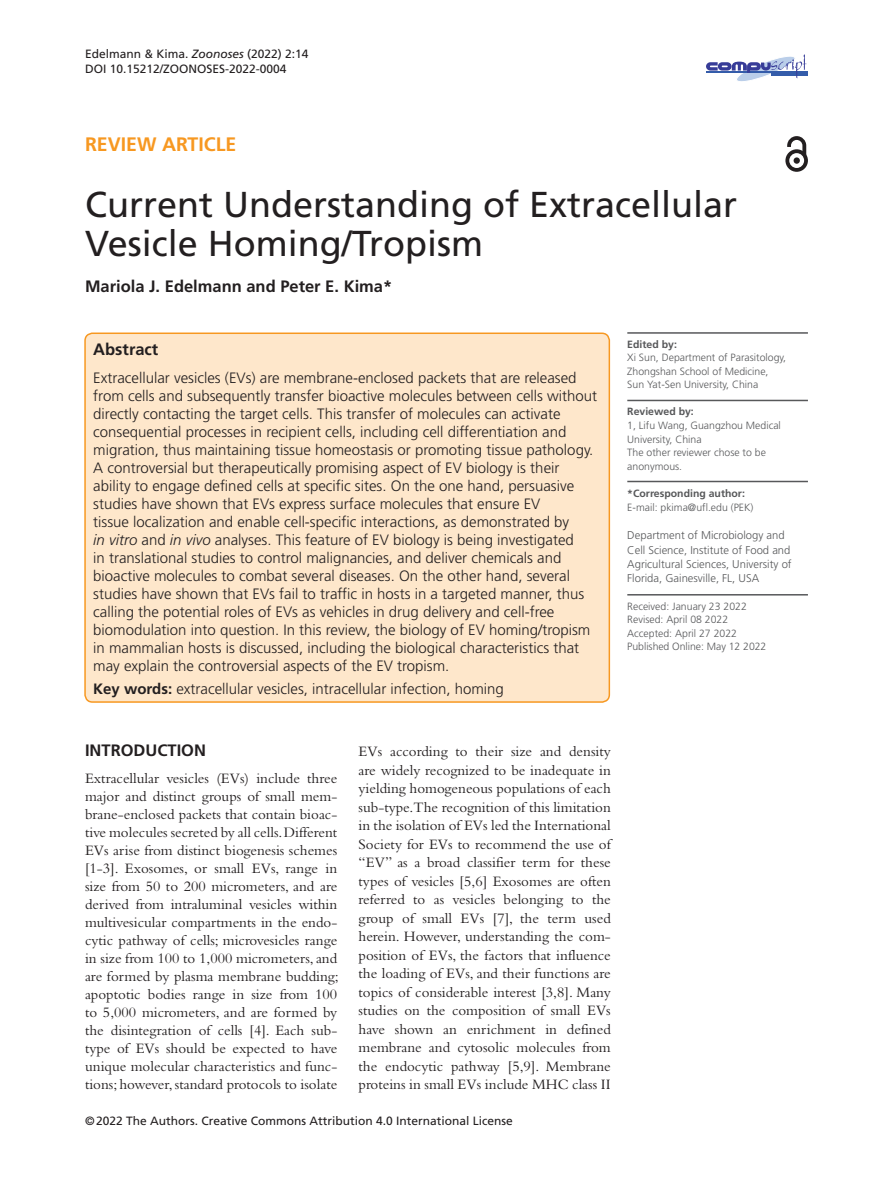
<style>
.page{position:relative;width:893px;height:1191px;background:#fff}
.page>*{position:absolute;margin:0;border:0;box-sizing:border-box;transform-origin:0 0}
.t1{font:36px/39px "Frutiger";color:#231f20}
.t2{font:700 19.5px "Frutiger";color:#f79821}
.t3{font:700 16.5px "Frutiger";color:#231f20}
.t4{font:15px/18.5px "Bembo";color:#231f20;text-align:justify}
.t5{font:300 15px/18px "Frutiger";color:#231f20}
.t6{font:12px/15px "Frutiger";color:#231f20}
.t7{font:300 11.25px/14.2px "Frutiger";color:#57585a}
.t8{font:300 10.5px/13.5px "Frutiger";color:#57585a}
.t9{font:700 10.5px "Frutiger";color:#57585a}
.s1{font-style:italic}
.s2{font-weight:700}
</style>
<div class="page">
<hr style="left:771px;top:71px;width:37px;height:4px;background:#345caa">
<svg style="left:706px;top:54px;width:101px;height:28px"></svg>
<svg style="left:785px;top:136px;width:23px;height:36px"></svg>
<hr style="left:627px;top:332px;width:181px;height:2px;background:#57585a">
<hr style="left:627px;top:400px;width:181px;height:1px;background:#57585a">
<hr style="left:627px;top:481px;width:181px;height:1px;background:#57585a">
<hr style="left:627px;top:594px;width:181px;height:1px;background:#57585a">
<div style="left:85px;top:333px;width:524px;height:369px;background:#fee7cb;border-radius:8px"></div>
<div style="left:84px;top:332px;width:526px;height:371px;border:2px solid #f79821;border-radius:8px"></div>
<p class="t6" style="left:85px;top:46px;width:225px">Edelmann &amp; Kima. <span class="s1">Zoonoses</span> (2022) 2:14<br>DOI 10.15212/ZOONOSES-2022-0004</p>
<h2 class="t2" style="left:85px;top:132px;width:153px">REVIEW ARTICLE</h2>
<h1 class="t1" style="left:85px;top:185px;width:654px">Current Understanding of Extracellular<br>Vesicle Homing/Tropism</h1>
<p class="t3" style="left:85px;top:277px;width:309px">Mariola J. Edelmann and Peter E. Kima*</p>
<p class="t3" style="left:93px;top:340px;width:67px">Abstract</p>
<p class="t5" style="left:93px;top:369px;width:505px">Extracellular vesicles (EVs) are membrane-enclosed packets that are released from cells and subsequently transfer bioactive molecules between cells without directly contacting the target cells. This transfer of molecules can activate consequential processes in recipient cells, including cell differentiation and migration, thus maintaining tissue homeostasis or promoting tissue pathology.<br>A controversial but therapeutically promising aspect of EV biology is their ability to engage defined cells at specific sites. On the one hand, persuasive studies have shown that EVs express surface molecules that ensure EV<br>tissue localization and enable cell-specific interactions, as demonstrated by<br><span class="s1">in vitro</span> and <span class="s1">in vivo</span> analyses. This feature of EV biology is being investigated<br>in translational studies to control malignancies, and deliver chemicals and bioactive molecules to combat several diseases. On the other hand, several studies have shown that EVs fail to traffic in hosts in a targeted manner, thus calling the potential roles of EVs as vehicles in drug delivery and cell-free biomodulation into question. In this review, the biology of EV homing/tropism in mammalian hosts is discussed, including the biological characteristics that may explain the controversial aspects of the EV tropism.</p>
<p class="t5" style="left:93px;top:680px;width:412px"><span class="s2">Key words:</span> extracellular vesicles, intracellular infection, homing</p>
<p class="t9" style="left:627px;top:338px;width:51px">Edited by:</p>
<p class="t8" style="left:627px;top:351px;width:160px">Xi Sun, Department of Parasitology,<br>Zhongshan School of Medicine,<br>Sun Yat-Sen University, China</p>
<p class="t9" style="left:627px;top:406px;width:68px">Reviewed by:</p>
<p class="t8" style="left:627px;top:419px;width:155px">1, Lifu Wang, Guangzhou Medical<br>University, China<br>The other reviewer chose to be anonymous.</p>
<p class="t9" style="left:627px;top:487px;width:119px">*Corresponding author:</p>
<p class="t8" style="left:627px;top:500px;width:128px">E-mail: pkima@ufl.edu (PEK)</p>
<p class="t7" style="left:627px;top:528px;width:166px">Department of Microbiology and Cell Science, Institute of Food and Agricultural Sciences, University of Florida, Gainesville, FL, USA</p>
<p class="t8" style="left:627px;top:599px;width:141px">Received: January 23 2022<br>Revised: April 08 2022<br>Accepted: April 27 2022<br>Published Online: May 12 2022</p>
<p class="t3" style="left:85px;top:741px;width:123px">INTRODUCTION</p>
<p class="t4" style="left:85px;top:769px;width:255px;line-height:18px">Extracellular vesicles (EVs) include three major and distinct groups of small mem&shy;brane-enclosed packets that contain bioac&shy;tive molecules secreted by all cells. Different EVs arise from distinct biogenesis schemes [1-3]. Exosomes, or small EVs, range in size from 50 to 200 micrometers, and are derived from intraluminal vesicles within multivesicular compartments in the endo&shy;cytic pathway of cells; microvesicles range in size from 100 to 1,000 micrometers, and are formed by plasma membrane budding; apoptotic bodies range in size from 100 to 5,000 micrometers, and are formed by the disintegration of cells [4]. Each sub&shy;type of EVs should be expected to have unique molecular characteristics and func&shy;tions; however, standard protocols to isolate</p>
<p class="t4" style="left:359px;top:742px;width:254px">EVs according to their size and density are widely recognized to be inadequate in yielding homogeneous populations of each sub-type.The recognition of this limitation in the isolation of EVs led the International Society for EVs to recommend the use of “EV” as a broad classifier term for these types of vesicles [5,6] Exosomes are often referred to as vesicles belonging to the group of small EVs [7], the term used herein. However, understanding the com&shy;position of EVs, the factors that influence the loading of EVs, and their functions are topics of considerable interest [3,8]. Many studies on the composition of small EVs have shown an enrichment in defined membrane and cytosolic molecules from the endocytic pathway [5,9]. Membrane proteins in small EVs include MHC class II</p>
<p class="t6" style="left:85px;top:1113px;width:429px">©2022 The Authors. Creative Commons Attribution 4.0 International License</p>
</div>
